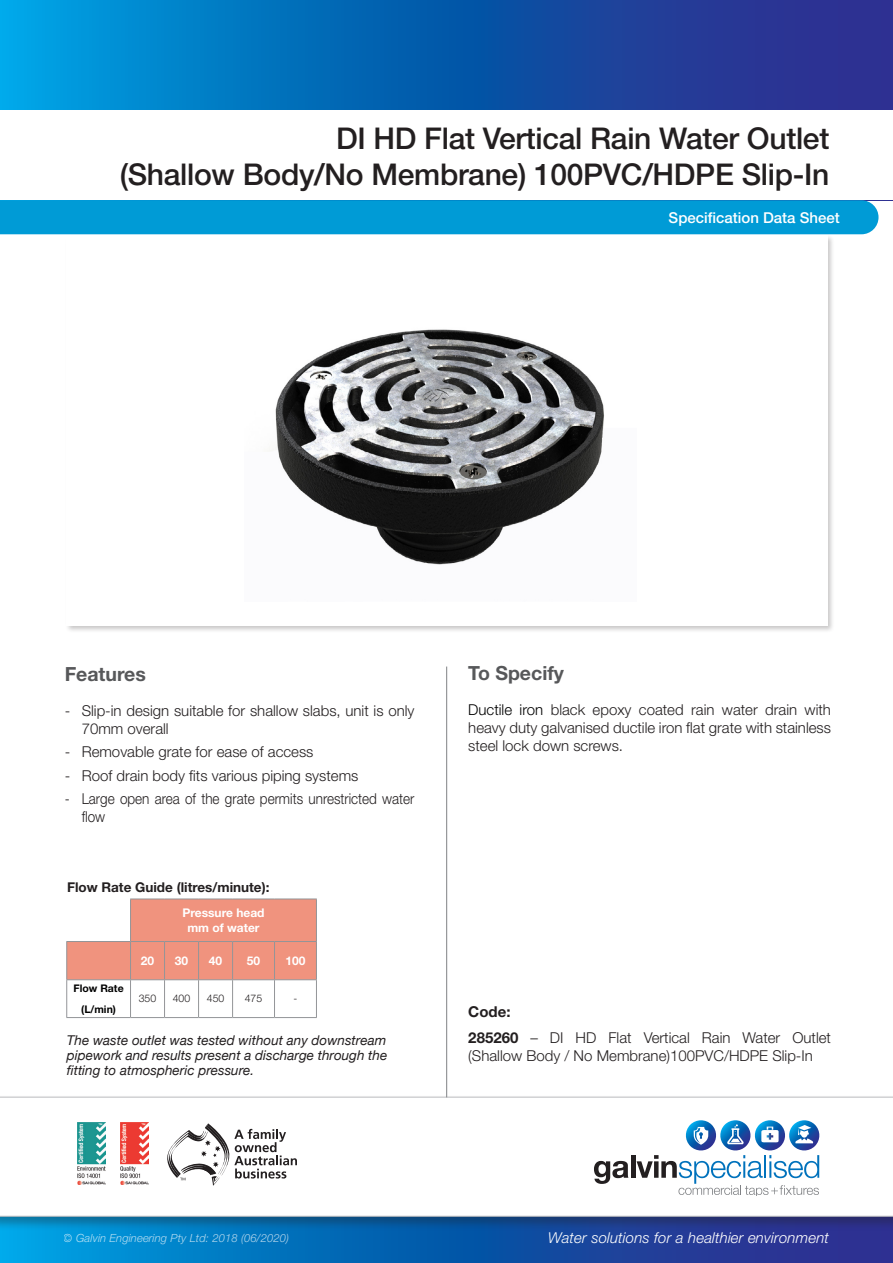
<style>
.page{position:relative;width:893px;height:1263px;background:#fff}
.page>*{position:absolute;margin:0;border:0;box-sizing:border-box;transform-origin:0 0}
.GE_DataSheet_Heading{font:500 30px/36px "Helvetica Neue LT Std";letter-spacing:-.01em;color:#231f20;text-align:right}
.GE_Sideways_Headers{font:700 19.5px "Helvetica Neue LT Std";color:#57585a}
.GE_Main_Copy_-_No_Bu{font:300 15px/18px "Helvetica Neue LT Std";color:#231f20}
.GE_Main_Copy_-_No_Bu-2{font:300 15px/18px "Helvetica Neue LT Std";color:#231f20;scale:.9 1}
.t1{font:italic 300 15px "Helvetica Neue LT Std";letter-spacing:.01em;color:#fff}
.t2{font:500 15px "Helvetica Neue LT Std";color:#fff}
.GE_Main_Copy_-_No_Bu-3{font:700 15px "Helvetica Neue LT Std";color:#231f20}
.Sub_Headers{font:italic 13.5px/15px "Helvetica Neue LT";color:#231f20}
.Sub_Headers-2{font:700 13.5px "Helvetica Neue LT Std";color:#231f20}
.Table_Headers{font:700 12px/15px "Helvetica Neue LT Std";color:#fff;text-align:center}
.t3{font:italic 300 11.25px "Helvetica Neue LT Std";letter-spacing:.01em;color:#fff}
.Table_Codes{font:700 10.5px/21px "Helvetica Neue LT Std";color:#000;text-align:center}
.Table_Body_Copy{font:300 10.5px "Helvetica Neue LT Std";color:#231f20}
.s1{color:#000}
.s2{font-weight:700}
</style>
<div class="page">
<svg style="left:0;top:1231px;width:893px;height:32px;background:#0f5eaf"></svg>
<div style="left:0;top:1095px;width:893px;height:136px;background:#231f20;opacity:.35"></div>
<svg style="left:0;top:1097px;width:893px;height:119px"></svg>
<svg style="left:0;top:0;width:893px;height:110px;background:#0f5eaf"></svg>
<div style="left:0;top:200px;width:878px;height:34px;background:#009bd6"></div>
<svg style="left:594px;top:1161px;width:34px;height:23px"></svg>
<hr style="left:631px;top:1155px;width:4px;height:23px;background:#231f20">
<svg style="left:637px;top:1120px;width:184px;height:76px"></svg>
<svg style="left:167px;top:1123px;width:130px;height:63px"></svg>
<img style="left:121px;top:1123px;width:28px;height:62px">
<img style="left:78px;top:1123px;width:27px;height:61px">
<hr style="left:446px;top:666px;width:1px;height:431px;background:#808285">
<div style="left:64px;top:234px;width:771px;height:399px;background:#231f20;opacity:.25"></div>
<div style="left:66px;top:236px;width:761px;height:390px;background:#fff"></div>
<img style="left:273px;top:329px;width:331px;height:236px">
<svg style="left:67px;top:900px;width:249px;height:79px;background:#f1a18f"></svg>
<hr style="left:130px;top:899px;width:35px;height:1px;background:#939598">
<hr style="left:130px;top:899px;width:1px;height:42px;background:#939598">
<hr style="left:165px;top:899px;width:34px;height:1px;background:#939598">
<hr style="left:199px;top:899px;width:34px;height:1px;background:#939598">
<hr style="left:233px;top:899px;width:42px;height:1px;background:#939598">
<hr style="left:275px;top:899px;width:42px;height:1px;background:#939598">
<hr style="left:316px;top:899px;width:1px;height:42px;background:#939598">
<hr style="left:66px;top:941px;width:65px;height:1px;background:#939598">
<hr style="left:66px;top:942px;width:1px;height:37px;background:#939598">
<hr style="left:131px;top:941px;width:34px;height:1px;background:#939598">
<hr style="left:130px;top:942px;width:1px;height:37px;background:#939598">
<hr style="left:165px;top:941px;width:34px;height:1px;background:#939598">
<hr style="left:164px;top:942px;width:1px;height:37px;background:#939598">
<hr style="left:199px;top:941px;width:34px;height:1px;background:#939598">
<hr style="left:198px;top:942px;width:1px;height:37px;background:#939598">
<hr style="left:233px;top:941px;width:42px;height:1px;background:#939598">
<hr style="left:232px;top:942px;width:1px;height:37px;background:#939598">
<hr style="left:275px;top:941px;width:42px;height:1px;background:#939598">
<hr style="left:274px;top:942px;width:1px;height:37px;background:#939598">
<hr style="left:316px;top:942px;width:1px;height:37px;background:#939598">
<hr style="left:66px;top:979px;width:65px;height:1px;background:#939598">
<hr style="left:66px;top:980px;width:1px;height:37px;background:#939598">
<hr style="left:131px;top:979px;width:34px;height:1px;background:#939598">
<hr style="left:130px;top:980px;width:1px;height:37px;background:#939598">
<hr style="left:165px;top:979px;width:34px;height:1px;background:#939598">
<hr style="left:164px;top:980px;width:1px;height:37px;background:#939598">
<hr style="left:199px;top:979px;width:34px;height:1px;background:#939598">
<hr style="left:198px;top:980px;width:1px;height:37px;background:#939598">
<hr style="left:233px;top:979px;width:42px;height:1px;background:#939598">
<hr style="left:232px;top:980px;width:1px;height:37px;background:#939598">
<hr style="left:275px;top:979px;width:42px;height:1px;background:#939598">
<hr style="left:274px;top:980px;width:1px;height:37px;background:#939598">
<hr style="left:316px;top:980px;width:1px;height:37px;background:#939598">
<hr style="left:66px;top:1017px;width:65px;height:1px;background:#939598">
<hr style="left:131px;top:1017px;width:34px;height:1px;background:#939598">
<hr style="left:165px;top:1017px;width:34px;height:1px;background:#939598">
<hr style="left:199px;top:1017px;width:34px;height:1px;background:#939598">
<hr style="left:233px;top:1017px;width:42px;height:1px;background:#939598">
<hr style="left:275px;top:1017px;width:42px;height:1px;background:#939598">
<p class="GE_DataSheet_Heading" style="left:120px;top:120px;width:711px">DI HD Flat Vertical Rain Water Outlet<br>(Shallow Body/No Membrane) 100PVC/HDPE Slip-In</p>
<p class="t2" style="left:669px;top:208px;width:173px">Specification Data Sheet</p>
<p class="GE_Sideways_Headers" style="left:65px;top:662px;width:83px">Features</p>
<p class="GE_Main_Copy_-_No_Bu" style="left:82px;top:701px;width:334px;text-indent:-17px">- Slip-in design suitable for shallow slabs, unit is only<br>70mm overall</p>
<p class="GE_Main_Copy_-_No_Bu" style="left:65px;top:743px;width:250px">- Removable grate for ease of access</p>
<p class="GE_Main_Copy_-_No_Bu" style="left:65px;top:766px;width:295px">- Roof drain body fits various piping systems</p>
<p class="GE_Main_Copy_-_No_Bu-2" style="left:82px;top:789px;width:371px;text-indent:-17px">- Large open area of the grate permits unrestricted water flow</p>
<p class="Sub_Headers-2" style="left:67px;top:878px;width:204px">Flow Rate Guide (litres/minute):</p>
<p class="Table_Headers" style="left:182px;top:905px;width:84px">Pressure head mm of water</p>
<p class="Table_Headers" style="left:141px;top:953px;width:15px">20</p>
<p class="Table_Headers" style="left:175px;top:953px;width:15px">30</p>
<p class="Table_Headers" style="left:209px;top:953px;width:15px">40</p>
<p class="Table_Headers" style="left:247px;top:953px;width:15px">50</p>
<p class="Table_Headers" style="left:285px;top:953px;width:22px">100</p>
<p class="Table_Codes" style="left:74px;top:977px;width:52px">Flow Rate (L/min)</p>
<p class="Table_Body_Copy" style="left:139px;top:992px;width:19px">350</p>
<p class="Table_Body_Copy" style="left:173px;top:992px;width:19px">400</p>
<p class="Table_Body_Copy" style="left:207px;top:992px;width:19px">450</p>
<p class="Table_Body_Copy" style="left:245px;top:992px;width:19px">475</p>
<p class="Table_Body_Copy" style="left:294px;top:992px;width:5px">-</p>
<p class="Sub_Headers" style="left:67px;top:1032px;width:321px">The waste outlet was tested without any downstream</p>
<p class="Sub_Headers" style="left:67px;top:1047px;width:322px">pipework and results present a discharge through the fitting to atmospheric pressure.</p>
<p class="GE_Sideways_Headers" style="left:468px;top:661px;width:97px">To Specify</p>
<p class="GE_Main_Copy_-_No_Bu" style="left:468px;top:701px;width:364px;text-align:justify"><span class="s1">Ductile iron</span> black epoxy coated rain water drain with heavy duty galvanised ductile iron flat grate with stainless steel lock down screws.</p>
<p class="GE_Main_Copy_-_No_Bu-3" style="left:468px;top:1002px;width:44px">Code:</p>
<p class="GE_Main_Copy_-_No_Bu" style="left:468px;top:1028px;width:364px"><span class="s2">285260</span> – DI HD Flat Vertical Rain Water Outlet (Shallow Body / No Membrane)100PVC/HDPE Slip-In</p>
<p class="t3" style="left:64px;top:1231px;width:227px">© Galvin Engineering Pty Ltd: 2018 (06/2020)</p>
<p class="t1" style="left:548px;top:1229px;width:282px">Water solutions for a healthier environment</p>
</div>
